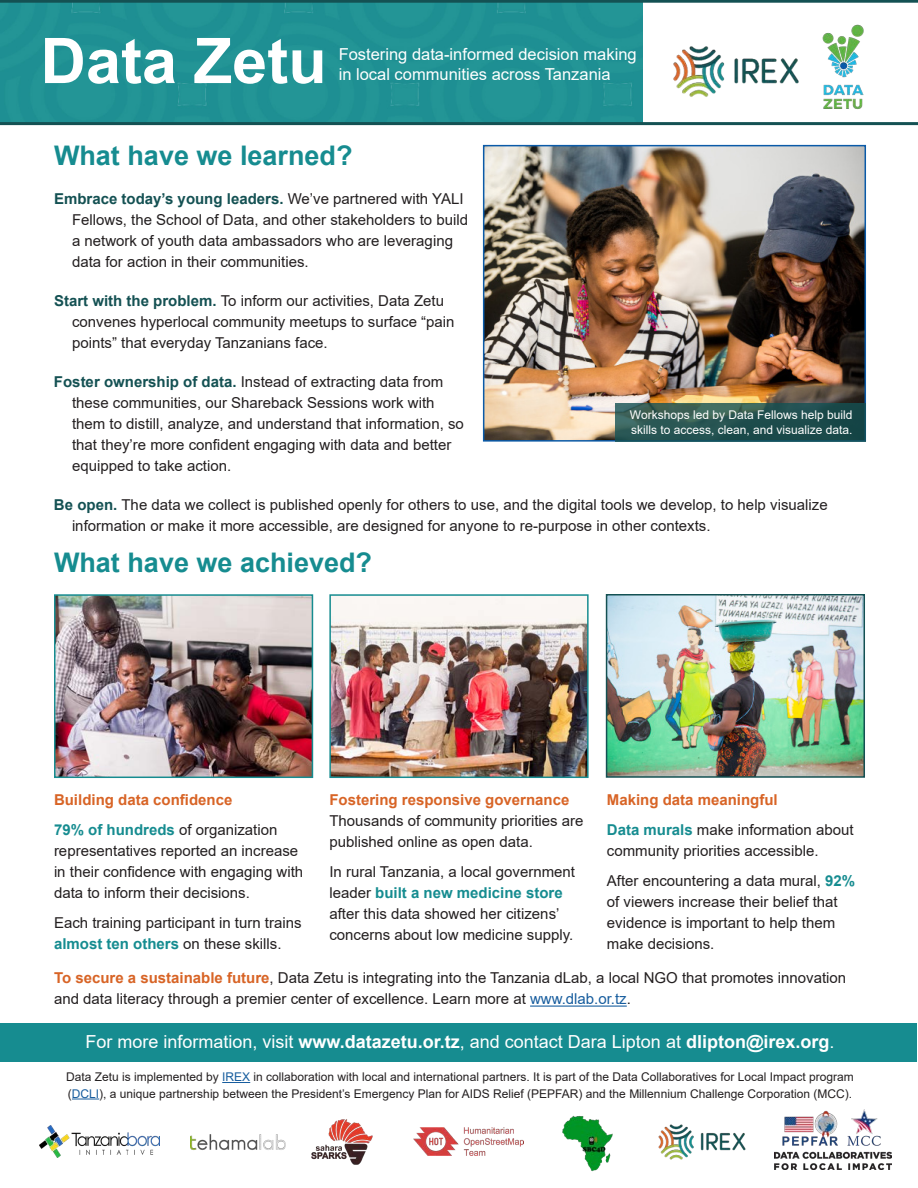
<style>
.page{position:relative;width:918px;height:1188px;background:#fff}
.page>*{position:absolute;margin:0;border:0;box-sizing:border-box;transform-origin:0 0}
.t1{font:700 63px "Arial";color:#fff}
.Section_titlee{font:700 27px "Arial";color:#168c90}
.t2{font:18px "Arial";color:#fff}
.t3{font:16.5px/19.8px "Arial";color:#fff}
.What_we_ve_learned{font:15px/21px "Arial";color:#231f20}
.Section_titlee-2{font:15px/21px "Arial";color:#231f20}
.What_we_ve_learned-2{font:700 15px "Arial";color:#d86426}
.t4{font:12px/16.5px "Arial";color:#231f20}
.Body_text{font:12px/15px "Arial";color:#fff}
.s1{font-weight:700;color:#145153}
.s2{font-weight:700;color:#168c90}
.s3{font-weight:700;color:#d86426}
.s4{color:#175d9e}
.s5{font-weight:700}
</style>
<div class="page">
<img style="left:486px;top:148px;width:377px;height:291px">
<div style="left:483px;top:145px;width:383px;height:297px;border:2px solid #0a5aa8"></div>
<svg style="left:615px;top:403px;width:250px;height:39px;background:#265451"></svg>
<hr style="left:530px;top:1006px;width:97px;height:1px;background:#175d9e">
<div style="left:0;top:3px;width:643px;height:119px;background:#219294"></div>
<hr style="left:0;top:122px;width:918px;height:3px;background:#145153">
<hr style="left:0;top:0;width:918px;height:3px;background:#145153">
<img style="left:673px;top:46px;width:126px;height:51px">
<img style="left:57px;top:597px;width:253px;height:178px">
<div style="left:54px;top:594px;width:259px;height:184px;border:2px solid #168c90"></div>
<img style="left:332px;top:597px;width:254px;height:178px">
<div style="left:329px;top:594px;width:260px;height:184px;border:2px solid #168c90"></div>
<div style="left:1px;top:1023px;width:916px;height:39px;background:#168c90"></div>
<svg style="left:222px;top:1082px;width:28px;height:1px"></svg>
<svg style="left:72px;top:1099px;width:27px;height:1px"></svg>
<img style="left:40px;top:1125px;width:119px;height:33px">
<img style="left:413px;top:1128px;width:111px;height:27px">
<img style="left:311px;top:1119px;width:62px;height:46px">
<img style="left:562px;top:1115px;width:51px;height:56px">
<img style="left:190px;top:1134px;width:95px;height:16px">
<img style="left:658px;top:1124px;width:88px;height:36px">
<img style="left:774px;top:1109px;width:117px;height:60px">
<img style="left:822px;top:24px;width:42px;height:86px">
<img style="left:609px;top:597px;width:253px;height:178px">
<div style="left:606px;top:594px;width:259px;height:184px;border:2px solid #145153"></div>
<p class="t1" style="left:40px;top:17px;width:288px">Data Zetu</p>
<p class="t3" style="left:339px;top:45px;width:300px">Fostering data-informed decision making in local communities across Tanzania</p>
<p class="Section_titlee" style="left:54px;top:136px;width:300px">What have we learned?</p>
<p class="What_we_ve_learned" style="left:72px;top:188px;width:398px;text-indent:-18px"><span class="s1">Embrace today’s young leaders.</span> We’ve partnered with YALI Fellows, the School of Data, and other stakeholders to build a network of youth data ambassadors who are leveraging data for action in their communities.</p>
<p class="What_we_ve_learned" style="left:72px;top:290px;width:384px;text-indent:-18px"><span class="s1">Start with the problem.</span> To inform our activities, Data Zetu convenes hyperlocal community meetups to surface “pain points” that everyday Tanzanians face.</p>
<p class="What_we_ve_learned" style="left:72px;top:371px;width:393px;text-indent:-18px"><span class="s1">Foster ownership of data.</span> Instead of extracting data from these communities, our Shareback Sessions work with them to distill, analyze, and understand that information, so that they’re more confident engaging with data and better equipped to take action.</p>
<p class="What_we_ve_learned" style="left:72px;top:494px;width:757px;text-indent:-18px"><span class="s1">Be open.</span> The data we collect is published openly for others to use, and the digital tools we develop, to help visualize information or make it more accessible, are designed for anyone to re-purpose in other contexts.</p>
<p class="Section_titlee" style="left:54px;top:543px;width:320px">What have we achieved?</p>
<p class="Body_text" style="left:630px;top:407px;width:224px">Workshops led by Data Fellows help build skills to access, clean, and visualize data.</p>
<p class="What_we_ve_learned-2" style="left:54px;top:789px;width:180px">Building data confidence</p>
<p class="What_we_ve_learned" style="left:54px;top:819px;width:251px"><span class="s2">79% of hundreds</span> of organization representatives reported an increase in their confidence with engaging with data to inform their decisions.</p>
<p class="What_we_ve_learned" style="left:54px;top:912px;width:249px">Each training participant in turn trains <span class="s2">almost ten others</span> on these skills.</p>
<p class="What_we_ve_learned" style="left:329px;top:789px;width:256px"><span class="s3">Fostering responsive governance<br></span>Thousands of community priorities are published online as open data.</p>
<p class="What_we_ve_learned" style="left:329px;top:861px;width:247px">In rural Tanzania, a local government leader <span class="s2">built a new medicine store </span>after this data showed her citizens’ concerns about low medicine supply.</p>
<p class="What_we_ve_learned-2" style="left:607px;top:789px;width:172px">Making data meaningful</p>
<p class="What_we_ve_learned" style="left:607px;top:819px;width:248px"><span class="s2">Data murals</span> make information about community priorities accessible.</p>
<p class="What_we_ve_learned" style="left:607px;top:870px;width:250px">After encountering a data mural, <span class="s2">92% </span>of viewers increase their belief that evidence is important to help them make decisions.</p>
<p class="Section_titlee-2" style="left:54px;top:968px;width:794px"><span class="s3">To secure a sustainable future</span>, Data Zetu is integrating into the Tanzania dLab, a local NGO that promotes innovation and data literacy through a premier center of excellence. Learn more at <span class="s4">www.dlab.or.tz</span>.</p>
<p class="t2" style="left:85px;top:1029px;width:751px">For more information, visit <span class="s5">www.datazetu.or.tz</span>, and contact Dara Lipton at <span class="s5">dlipton@irex.org</span>.</p>
<p class="t4" style="left:66px;top:1069px;width:789px">Data Zetu is implemented by <span class="s4">IREX</span> in collaboration with local and international partners. It is part of the Data Collaboratives for Local Impact program (<span class="s4">DCLI</span>), a unique partnership between the President’s Emergency Plan for AIDS Relief (PEPFAR) and the Millennium Challenge Corporation (MCC).</p>
</div>
